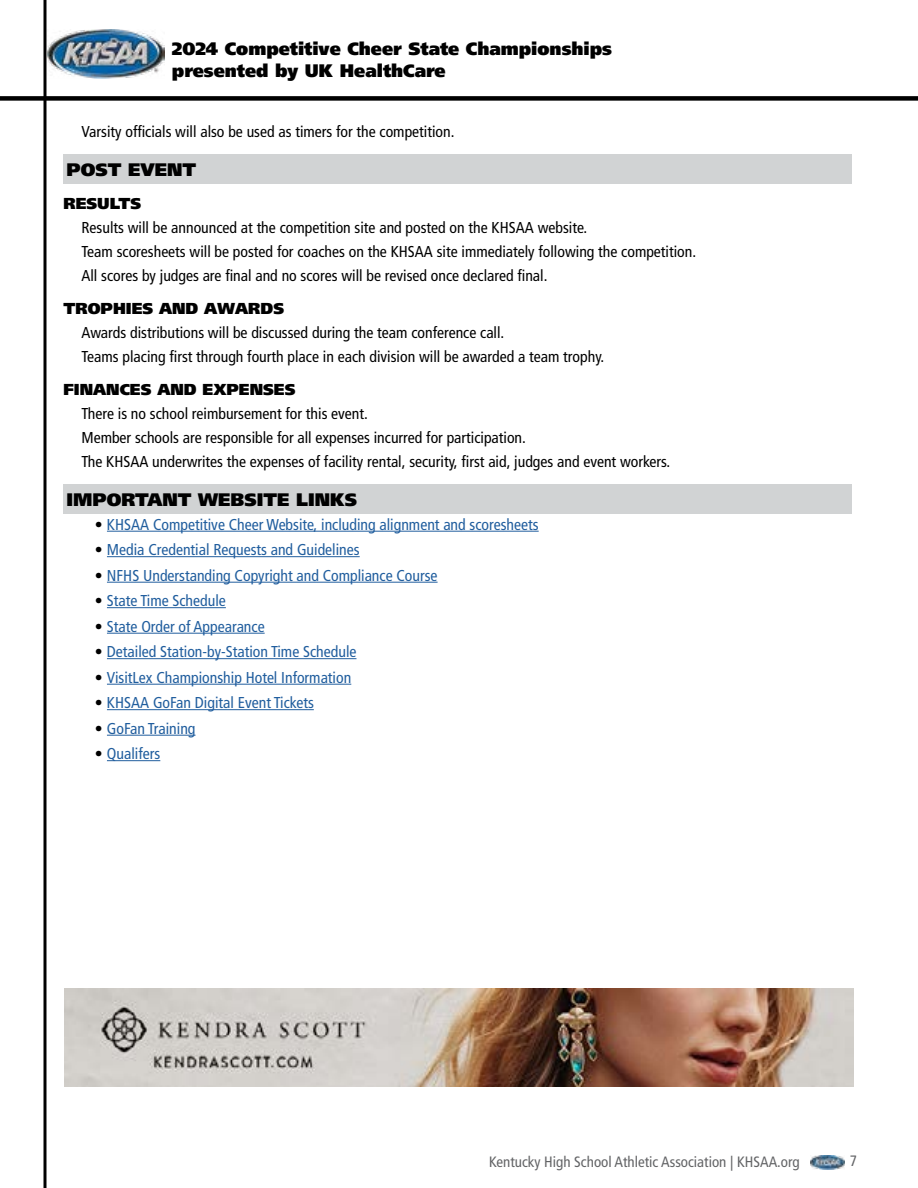
<style>
.page{position:relative;width:918px;height:1188px;background:#fff}
.page>*{position:absolute;margin:0;border:0;box-sizing:border-box;transform-origin:0 0}
.t1{font:900 18px/21.6px "Frutiger LT";color:#000}
.t2{font:condensed 15.75px/24px "Frutiger LT";color:#000}
.t3{font:condensed 15.75px "Frutiger LT";color:#215e9e}
.t4{font:900 15.75px "Frutiger LT";color:#000}
.t5{font:condensed 15px "Frutiger LT";color:#636466}
.s1{color:#000}
</style>
<div class="page">
<div style="left:0;top:96px;width:918px;height:5px;background:#000"></div>
<hr style="left:44px;top:0;width:2px;height:1188px;background:#000">
<img style="left:811px;top:1155px;width:33px;height:14px">
<img style="left:48px;top:30px;width:116px;height:48px">
<div style="left:63px;top:155px;width:789px;height:29px;background:#d1d3d4"></div>
<div style="left:63px;top:485px;width:789px;height:29px;background:#d1d3d4"></div>
<hr style="left:107px;top:531px;width:432px;height:1px;background:#215e9e">
<hr style="left:107px;top:556px;width:253px;height:1px;background:#215e9e">
<hr style="left:107px;top:582px;width:331px;height:1px;background:#215e9e">
<hr style="left:107px;top:607px;width:119px;height:1px;background:#215e9e">
<hr style="left:107px;top:633px;width:158px;height:1px;background:#215e9e">
<hr style="left:107px;top:658px;width:249px;height:1px;background:#215e9e">
<hr style="left:107px;top:684px;width:244px;height:1px;background:#215e9e">
<hr style="left:107px;top:709px;width:207px;height:1px;background:#215e9e">
<hr style="left:107px;top:735px;width:89px;height:1px;background:#215e9e">
<hr style="left:107px;top:760px;width:53px;height:1px;background:#215e9e">
<img style="left:65px;top:989px;width:788px;height:97px">
<p class="t1" style="left:172px;top:38px;width:442px">2024 Competitive Cheer State Championships presented by UK HealthCare</p>
<p class="t2" style="left:81px;top:119px;width:375px">Varsity officials will also be used as timers for the competition.</p>
<p class="t1" style="left:66px;top:158px;width:131px">POST EVENT</p>
<p class="t4" style="left:63px;top:193px;width:79px">RESULTS</p>
<p class="t2" style="left:81px;top:215px;width:616px">Results will be announced at the competition site and posted on the KHSAA website.<br>Team scoresheets will be posted for coaches on the KHSAA site immediately following the competition.<br>All scores by judges are final and no scores will be revised once declared final.</p>
<p class="t4" style="left:63px;top:298px;width:222px">TROPHIES AND AWARDS</p>
<p class="t2" style="left:81px;top:320px;width:524px">Awards distributions will be discussed during the team conference call.<br>Teams placing first through fourth place in each division will be awarded a team trophy.</p>
<p class="t4" style="left:63px;top:379px;width:234px">FINANCES AND EXPENSES</p>
<p class="t2" style="left:81px;top:401px;width:590px">There is no school reimbursement for this event.<br>Member schools are responsible for all expenses incurred for participation.<br>The KHSAA underwrites the expenses of facility rental, security, first aid, judges and event workers.</p>
<p class="t1" style="left:66px;top:488px;width:292px">IMPORTANT WEBSITE LINKS</p>
<p class="t3" style="left:95px;top:515px;width:445px"><span class="s1">•</span> KHSAA Competitive Cheer Website, including alignment and scoresheets</p>
<p class="t3" style="left:95px;top:540px;width:266px"><span class="s1">•</span> Media Credential Requests and Guidelines</p>
<p class="t3" style="left:95px;top:566px;width:344px"><span class="s1">•</span> NFHS Understanding Copyright and Compliance Course</p>
<p class="t3" style="left:95px;top:591px;width:132px"><span class="s1">•</span> State Time Schedule</p>
<p class="t3" style="left:95px;top:617px;width:171px"><span class="s1">•</span> State Order of Appearance</p>
<p class="t3" style="left:95px;top:642px;width:263px"><span class="s1">•</span> Detailed Station-by-Station Time Schedule</p>
<p class="t3" style="left:95px;top:668px;width:258px"><span class="s1">•</span> VisitLex Championship Hotel Information</p>
<p class="t3" style="left:95px;top:693px;width:220px"><span class="s1">•</span> KHSAA GoFan Digital Event Tickets</p>
<p class="t3" style="left:95px;top:719px;width:102px"><span class="s1">•</span> GoFan Training</p>
<p class="t3" style="left:95px;top:744px;width:67px"><span class="s1">•</span> Qualifers</p>
<p class="t5" style="left:489px;top:1153px;width:312px">Kentucky High School Athletic Association | KHSAA.org</p>
<p class="t5" style="left:850px;top:1152px;width:9px">7</p>
</div>
